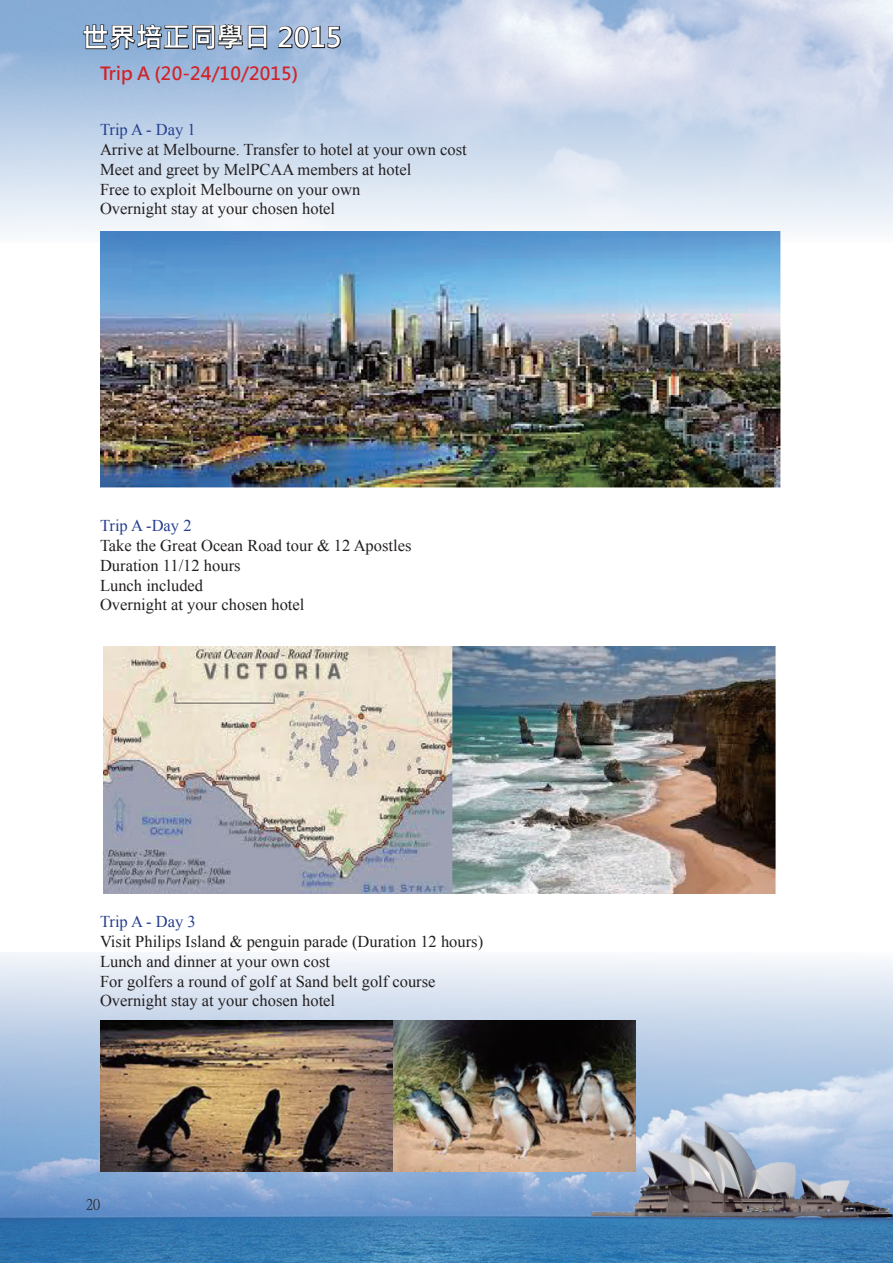
<style>
.page{position:relative;width:893px;height:1263px;background:#fff}
.page>*{position:absolute;margin:0;border:0;box-sizing:border-box;transform-origin:0 0}
.t1{font:700 27px "Microsoft Jheng Hei";color:#fff}
.t2{font:700 18px "Microsoft Jheng Hei";color:#d1232a}
.t3{font:16.5px "Times New Roman";color:#231f20}
.t4{font:16.5px "Times New Roman";color:#253f8e}
.t5{font:15px "P Ming Li U";color:#231f20}
</style>
<div class="page">
<img style="left:0;top:952px;width:893px;height:311px">
<img style="left:0;top:0;width:893px;height:242px">
<svg style="left:82px;top:23px;width:186px;height:28px;background:#617288"></svg>
<svg style="left:277px;top:25px;width:65px;height:24px;background:#78869d"></svg>
<img style="left:591px;top:1120px;width:302px;height:98px">
<img style="left:100px;top:232px;width:680px;height:255px">
<img style="left:103px;top:646px;width:673px;height:247px">
<img style="left:100px;top:1020px;width:536px;height:151px">
<h1 class="t1" style="left:82px;top:21px;width:262px">世界培正同學日 2015</h1>
<p class="t2" style="left:100px;top:62px;width:200px">Trip A (20-24/10/2015)</p>
<p class="t4" style="left:100px;top:118px;width:97px">Trip A - Day 1</p>
<p class="t3" style="left:100px;top:138px;width:368px">Arrive at Melbourne. Transfer to hotel at your own cost</p>
<p class="t3" style="left:100px;top:158px;width:313px">Meet and greet by MelPCAA members at hotel</p>
<p class="t3" style="left:100px;top:177px;width:262px">Free to exploit Melbourne on your own</p>
<p class="t3" style="left:100px;top:197px;width:237px">Overnight stay at your chosen hotel</p>
<p class="t4" style="left:100px;top:514px;width:93px">Trip A -Day 2</p>
<p class="t3" style="left:100px;top:534px;width:313px">Take the Great Ocean Road tour &amp; 12 Apostles</p>
<p class="t3" style="left:100px;top:554px;width:142px">Duration 11/12 hours</p>
<p class="t3" style="left:100px;top:573px;width:105px">Lunch included</p>
<p class="t3" style="left:100px;top:593px;width:206px">Overnight at your chosen hotel</p>
<p class="t4" style="left:100px;top:910px;width:97px">Trip A - Day 3</p>
<p class="t3" style="left:100px;top:930px;width:385px">Visit Philips Island &amp; penguin parade (Duration 12 hours)</p>
<p class="t3" style="left:100px;top:950px;width:232px">Lunch and dinner at your own cost</p>
<p class="t3" style="left:100px;top:969px;width:337px">For golfers a round of golf at Sand belt golf course</p>
<p class="t3" style="left:100px;top:989px;width:237px">Overnight stay at your chosen hotel</p>
<p class="t5" style="left:86px;top:1197px;width:16px">20</p>
</div>
